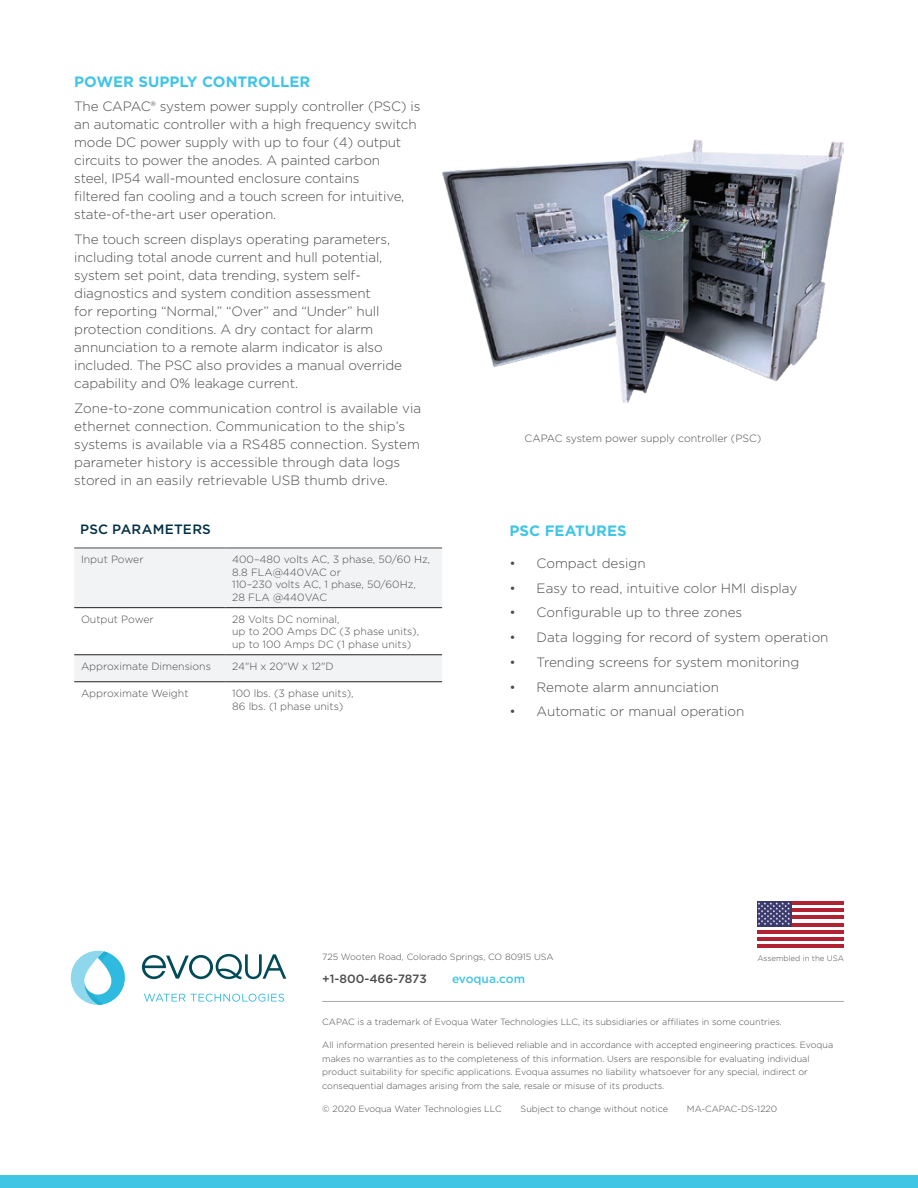
<style>
.page{position:relative;width:918px;height:1188px;background:#fff}
.page>*{position:absolute;margin:0;border:0;box-sizing:border-box;transform-origin:0 0}
.Subhead{font:700 15px "Gotham";color:#41c5e5}
.Body_text{font:300 13.5px/18px "Gotham";letter-spacing:-.01em;color:#4b4c4d}
.Body_text_-_last{font:300 13.5px/18px "Gotham";color:#4b4c4d}
.Table___Chart___Grap{font:500 13.5px "Gotham";letter-spacing:.015em;color:#002f45}
.t1{font:500 12px "Gotham";color:#4b4c4d}
.t2{font:500 12px "Gotham";color:#41c5e5}
.Table_Text{font:300 10.5px/12.6px "Gotham";color:#4b4c4d}
.Caption_Text{font:300 10.5px "Gotham";color:#4b4c4d}
.t3{font:300 9px/13.5px "Gotham";color:#4b4c4d}
.Caption_Text-2{font:300 7.8px "Gotham";color:#4b4c4d}
</style>
<div class="page">
<div style="left:0;top:1175px;width:918px;height:13px;background:#41c5e5"></div>
<svg style="left:142px;top:954px;width:144px;height:25px"></svg>
<svg style="left:144px;top:994px;width:41px;height:8px"></svg>
<svg style="left:191px;top:994px;width:93px;height:8px"></svg>
<svg style="left:71px;top:951px;width:54px;height:54px"></svg>
<div style="left:75px;top:549px;width:367px;height:58px;background:#f2f3f4"></div>
<svg style="left:74px;top:608px;width:368px;height:74px"></svg>
<hr style="left:74px;top:607px;width:151px;height:1px;background:#231f20">
<hr style="left:225px;top:607px;width:217px;height:1px;background:#231f20">
<hr style="left:74px;top:655px;width:151px;height:1px;background:#231f20">
<hr style="left:225px;top:655px;width:217px;height:1px;background:#231f20">
<hr style="left:74px;top:682px;width:151px;height:1px;background:#231f20">
<hr style="left:225px;top:682px;width:217px;height:1px;background:#231f20">
<hr style="left:74px;top:548px;width:151px;height:1px;background:#4b4c4d">
<hr style="left:225px;top:548px;width:217px;height:1px;background:#4b4c4d">
<hr style="left:757px;top:901px;width:87px;height:4px;background:#b12233">
<hr style="left:757px;top:908px;width:87px;height:4px;background:#b12233">
<hr style="left:757px;top:916px;width:87px;height:3px;background:#b12233">
<hr style="left:757px;top:923px;width:87px;height:3px;background:#b12233">
<hr style="left:757px;top:930px;width:87px;height:4px;background:#b12233">
<hr style="left:757px;top:937px;width:87px;height:4px;background:#b12233">
<hr style="left:757px;top:944px;width:87px;height:4px;background:#b12233">
<div style="left:757px;top:901px;width:35px;height:25px;background:#3b3a6e"></div>
<svg style="left:758px;top:902px;width:32px;height:23px"></svg>
<img style="left:442px;top:140px;width:402px;height:263px">
<hr style="left:322px;top:1001px;width:522px;height:1px;background:#a8a9ad">
<p class="Subhead" style="left:74px;top:71px;width:238px">POWER SUPPLY CONTROLLER</p>
<p class="Body_text" style="left:74px;top:97px;width:348px">The CAPAC® system power supply controller (PSC) is an automatic controller with a high frequency switch mode DC power supply with up to four (4) output circuits to power the anodes. A painted carbon<br>steel, IP54 wall-mounted enclosure contains<br>filtered fan cooling and a touch screen for intuitive, state-of-the-art user operation.</p>
<p class="Body_text" style="left:74px;top:230px;width:329px">The touch screen displays operating parameters, including total anode current and hull potential, system set point, data trending, system self&shy;diagnostics and system condition assessment<br>for reporting “Normal,” “Over” and “Under” hull protection conditions. A dry contact for alarm annunciation to a remote alarm indicator is also included. The PSC also provides a manual override capability and 0% leakage current.</p>
<p class="Body_text_-_last" style="left:74px;top:399px;width:348px">Zone-to-zone communication control is available via ethernet connection. Communication to the ship’s systems is available via a RS485 connection. System parameter history is accessible through data logs stored in an easily retrievable USB thumb drive.</p>
<p class="Table___Chart___Grap" style="left:80px;top:521px;width:132px">PSC PARAMETERS</p>
<p class="Table_Text" style="left:81px;top:553px;width:64px">Input Power</p>
<p class="Table_Text" style="left:232px;top:553px;width:200px">400–480 volts AC, 3 phase, 50/60 Hz,<br>8.8 FLA@440VAC or</p>
<p class="Table_Text" style="left:232px;top:578px;width:185px">110–230 volts AC, 1 phase, 50/60Hz,<br>28 FLA @440VAC</p>
<p class="Table_Text" style="left:81px;top:613px;width:74px">Output Power</p>
<p class="Table_Text" style="left:232px;top:613px;width:188px">28 Volts DC nominal,<br>up to 200 Amps DC (3 phase units), up to 100 Amps DC (1 phase units)</p>
<p class="Table_Text" style="left:81px;top:660px;width:131px">Approximate Dimensions</p>
<p class="Table_Text" style="left:232px;top:660px;width:103px">24"H x 20"W x 12"D</p>
<p class="Table_Text" style="left:81px;top:687px;width:109px">Approximate Weight</p>
<p class="Table_Text" style="left:232px;top:687px;width:123px">100 lbs. (3 phase units),<br>86 lbs. (1 phase units)</p>
<p class="Caption_Text" style="left:525px;top:432px;width:238px">CAPAC system power supply controller (PSC)</p>
<p class="Subhead" style="left:510px;top:521px;width:119px">PSC FEATURES</p>
<p class="Body_text" style="left:510px;top:554px;width:138px">• Compact design</p>
<p class="Body_text" style="left:510px;top:578px;width:289px">• Easy to read, intuitive color HMI display</p>
<p class="Body_text" style="left:510px;top:603px;width:234px">• Configurable up to three zones</p>
<p class="Body_text" style="left:510px;top:628px;width:320px">• Data logging for record of system operation</p>
<p class="Body_text" style="left:510px;top:653px;width:291px">• Trending screens for system monitoring</p>
<p class="Body_text" style="left:510px;top:677px;width:211px">• Remote alarm annunciation</p>
<p class="Body_text" style="left:510px;top:702px;width:236px">• Automatic or manual operation</p>
<p class="t3" style="left:322px;top:949px;width:233px">725 Wooten Road, Colorado Springs, CO 80915 USA</p>
<p class="t1" style="left:322px;top:971px;width:106px">+1-800-466-7873</p>
<p class="t2" style="left:452px;top:971px;width:75px">evoqua.com</p>
<p class="t3" style="left:322px;top:1015px;width:461px">CAPAC is a trademark of Evoqua Water Technologies LLC, its subsidiaries or affiliates in some countries.</p>
<p class="t3" style="left:322px;top:1038px;width:512px">All information presented herein is believed reliable and in accordance with accepted engineering practices. Evoqua makes no warranties as to the completeness of this information. Users are responsible for evaluating individual product suitability for specific applications. Evoqua assumes no liability whatsoever for any special, indirect or consequential damages arising from the sale, resale or misuse of its products.</p>
<p class="t3" style="left:322px;top:1102px;width:181px">© 2020 Evoqua Water Technologies LLC</p>
<p class="t3" style="left:521px;top:1102px;width:149px">Subject to change without notice</p>
<p class="t3" style="left:687px;top:1102px;width:92px">MA-CAPAC-DS-1220</p>
<p class="Caption_Text-2" style="left:757px;top:954px;width:88px">Assembled in the USA</p>
</div>
